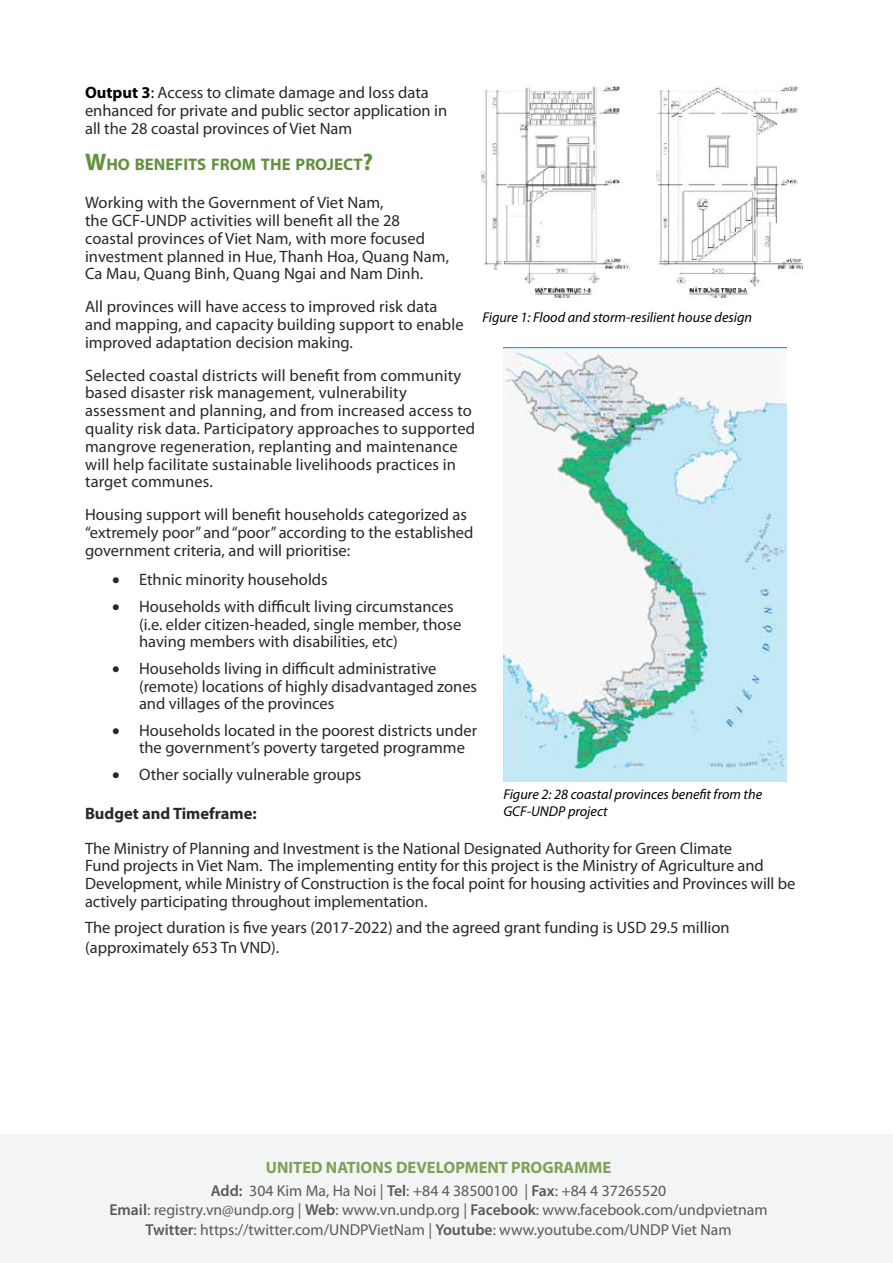
<style>
.page{position:relative;width:893px;height:1263px;background:#fff}
.page>*{position:absolute;margin:0;border:0;box-sizing:border-box;transform-origin:0 0}
.t1{font:700 16.8px "Myriad Pro";color:#62913e}
.t2{font:16.5px/17.9px "Myriad Pro";color:#292829}
.t3{font:700 16.5px "Myriad Pro";color:#7fa05a}
.t4{font:700 16.5px "Myriad Pro";color:#292829}
.t5{font:15.75px/19.4px "Myriad Pro";color:#58595b;text-align:center}
.t6{font:italic 14.25px/17.1px "Myriad Pro";color:#000}
.s1{font-weight:700;color:#000}
.s2{color:#000}
.s3{font-size:24px}
.s4{font-weight:600}
</style>
<div class="page">
<img style="left:481px;top:86px;width:322px;height:212px">
<img style="left:503px;top:348px;width:283px;height:434px">
<div style="left:0;top:1135px;width:893px;height:128px;background:#f3f4f4"></div>
<p class="t2" style="left:85px;top:83px;width:364px"><span class="s1">Output 3</span><span class="s2">:</span> Access to climate damage and loss data enhanced for private and public sector application in all the 28 coastal provinces of Viet Nam</p>
<p class="t1" style="left:85px;top:153px;width:290px"><span class="s3">W</span>HO BENEFITS FROM THE PROJECT<span class="s3">?</span></p>
<p class="t2" style="left:85px;top:193px;width:366px">Working with the Government of Viet Nam,<br>the GCF-UNDP activities will benefit all the 28 coastal provinces of Viet Nam, with more focused investment planned in Hue, Thanh Hoa, Quang Nam, Ca Mau, Quang Binh, Quang Ngai and Nam Dinh.</p>
<p class="t2" style="left:85px;top:297px;width:380px">All provinces will have access to improved risk data and mapping, and capacity building support to enable improved adaptation decision making.</p>
<p class="t2" style="left:85px;top:366px;width:392px">Selected coastal districts will benefit from community based disaster risk management, vulnerability assessment and planning, and from increased access to quality risk data. Participatory approaches to supported mangrove regeneration, replanting and maintenance will help facilitate sustainable livelihoods practices in target communes.</p>
<p class="t2" style="left:85px;top:506px;width:390px">Housing support will benefit households categorized as “extremely poor” and “poor” according to the established government criteria, and will prioritise:</p>
<p class="t2" style="left:112px;top:571px;width:217px">• Ethnic minority households</p>
<p class="t2" style="left:139px;top:597px;width:324px;text-indent:-27px">• Households with difficult living circumstances (i.e. elder citizen-headed, single member, those having members with disabilities, etc)</p>
<p class="t2" style="left:139px;top:659px;width:340px;text-indent:-27px">• Households living in difficult administrative (remote) locations of highly disadvantaged zones and villages of the provinces</p>
<p class="t2" style="left:139px;top:721px;width:340px;text-indent:-27px">• Households located in the poorest districts under the government’s poverty targeted programme</p>
<p class="t2" style="left:112px;top:765px;width:251px">• Other socially vulnerable groups</p>
<p class="t4" style="left:85px;top:802px;width:173px">Budget and Timeframe:</p>
<p class="t2" style="left:85px;top:839px;width:712px">The Ministry of Planning and Investment is the National Designated Authority for Green Climate<br>Fund projects in Viet Nam. The implementing entity for this project is the Ministry of Agriculture and Development, while Ministry of Construction is the focal point for housing activities and Provinces will be actively participating throughout implementation.</p>
<p class="t2" style="left:85px;top:918px;width:646px;line-height:19.4px">The project duration is five years (2017-2022) and the agreed grant funding is USD 29.5 million (approximately 653 Tn VND).</p>
<p class="t6" style="left:482px;top:309px;width:271px">Figure 1: Flood and storm-resilient house design</p>
<p class="t6" style="left:503px;top:786px;width:260px">Figure 2: 28 coastal provinces benefit from the<br>GCF-UNDP project</p>
<p class="t3" style="left:266px;top:1156px;width:347px">UNITED NATIONS DEVELOPMENT PROGRAMME</p>
<p class="t5" style="left:110px;top:1181px;width:660px"><span class="s4">Add:</span> 304 Kim Ma, Ha Noi | <span class="s4">Tel</span>: +84 4 38500100 | <span class="s4">Fax</span>: +84 4 37265520<br><span class="s4">Email</span>: registry.vn@undp.org | <span class="s4">Web</span>: www.vn.undp.org | <span class="s4">Facebook</span>: www.facebook.com/undpvietnam<br><span class="s4">Twitter</span>: https://twitter.com/UNDPVietNam | <span class="s4">Youtube</span>: www.youtube.com/UNDP Viet Nam</p>
</div>
